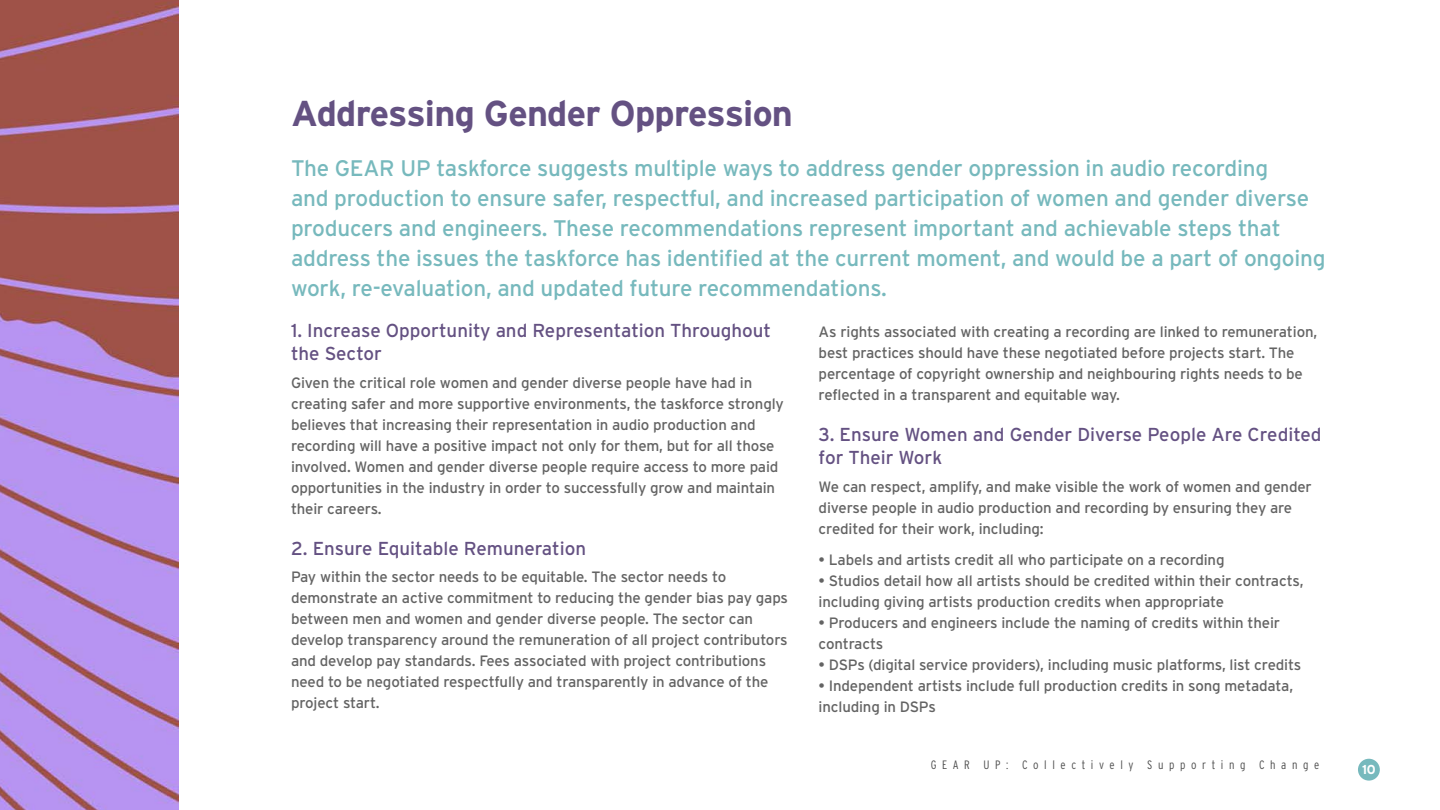
<style>
.page{position:relative;width:1440px;height:810px;background:#fff}
.page>*{position:absolute;margin:0;border:0;box-sizing:border-box;transform-origin:0 0}
.t1{font:700 36px "Interstate";letter-spacing:-.02em;color:#645182}
.t2{font:22.5px/30px "Interstate";letter-spacing:-.01em;color:#77b9bd}
.t3{font:18.75px/23.2px "Interstate";color:#645182}
.t4{font:15px/21px "Interstate";letter-spacing:-.01em;color:#636363}
.t5{font:700 12.98px "Interstate";color:#fff}
.t6{font:300 condensed 12.15px "Interstate";letter-spacing:.46em;color:#4d4d4d}
</style>
<div class="page">
<div style="left:1358px;top:759px;width:22px;height:22px;background:#77b9bd;border-radius:50%"></div>
<img style="left:0;top:0;width:178px;height:810px">
<h1 class="t1" style="left:291px;top:93px;width:504px">Addressing Gender Oppression</h1>
<p class="t2" style="left:291px;top:153px;width:1036px">The GEAR UP taskforce suggests multiple ways to address gender oppression in audio recording<br>and production to ensure safer, respectful, and increased participation of women and gender diverse producers and engineers. These recommendations represent important and achievable steps that address the issues the taskforce has identified at the current moment, and would be a part of ongoing work, re-evaluation, and updated future recommendations.</p>
<p class="t3" style="left:291px;top:319px;width:482px">1. Increase Opportunity and Representation Throughout the Sector</p>
<p class="t4" style="left:291px;top:372px;width:494px">Given the critical role women and gender diverse people have had in creating safer and more supportive environments, the taskforce strongly believes that increasing their representation in audio production and recording will have a positive impact not only for them, but for all those involved. Women and gender diverse people require access to more paid opportunities in the industry in order to successfully grow and maintain their careers.</p>
<p class="t3" style="left:291px;top:536px;width:297px">2. Ensure Equitable Remuneration</p>
<p class="t4" style="left:291px;top:567px;width:499px">Pay within the sector needs to be equitable. The sector needs to demonstrate an active commitment to reducing the gender bias pay gaps between men and women and gender diverse people. The sector can develop transparency around the remuneration of all project contributors and develop pay standards. Fees associated with project contributions need to be negotiated respectfully and transparently in advance of the project start.</p>
<p class="t4" style="left:819px;top:321px;width:500px">As rights associated with creating a recording are linked to remuneration, best practices should have these negotiated before projects start. The percentage of copyright ownership and neighbouring rights needs to be reflected in a transparent and equitable way.</p>
<p class="t3" style="left:819px;top:422px;width:504px">3. Ensure Women and Gender Diverse People Are Credited for Their Work</p>
<p class="t4" style="left:819px;top:476px;width:495px">We can respect, amplify, and make visible the work of women and gender diverse people in audio production and recording by ensuring they are credited for their work, including:</p>
<p class="t4" style="left:819px;top:549px;width:407px">• Labels and artists credit all who participate on a recording</p>
<p class="t4" style="left:819px;top:570px;width:486px">• Studios detail how all artists should be credited within their contracts, including giving artists production credits when appropriate</p>
<p class="t4" style="left:819px;top:612px;width:463px">• Producers and engineers include the naming of credits within their contracts</p>
<p class="t4" style="left:819px;top:654px;width:484px">• DSPs (digital service providers), including music platforms, list credits</p>
<p class="t4" style="left:819px;top:675px;width:476px">• Independent artists include full production credits in song metadata, including in DSPs</p>
<p class="t6" style="left:931px;top:757px;width:390px">GEAR UP: Collectively Supporting Change</p>
<p class="t5" style="left:1362px;top:762px;width:15px">10</p>
</div>
